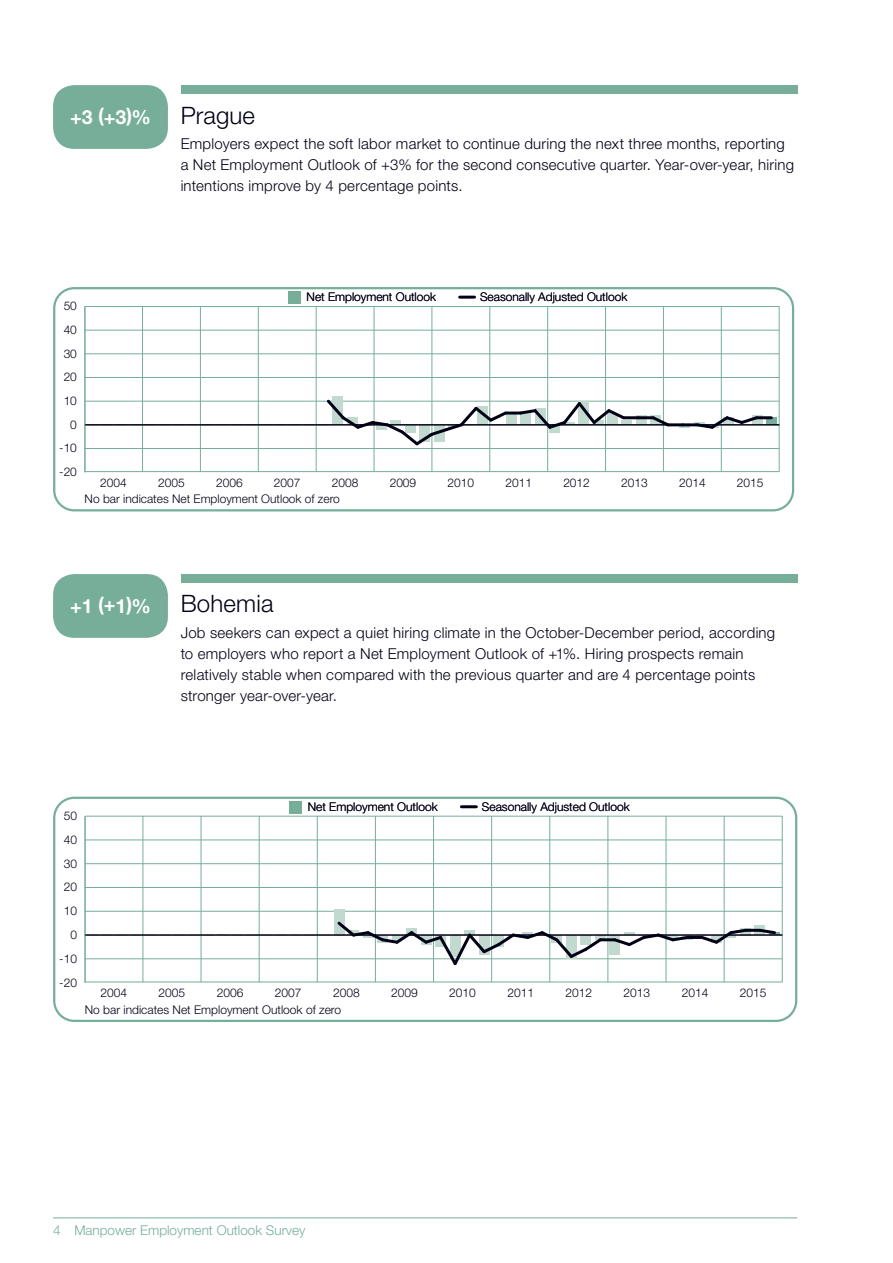
<style>
.page{position:relative;width:893px;height:1263px;background:#fff}
.page>*{position:absolute;margin:0;border:0;box-sizing:border-box;transform-origin:0 0}
.t1{font:300 24px "Helvetica Neue LT Std";letter-spacing:.01em;color:#000116}
.t2{font:700 19.5px "Helvetica Neue LT Std";color:#fff}
.t3{font:300 15px/21px "Helvetica Neue LT Std";letter-spacing:.015em;color:#000116}
.t4{font:300 13.5px "Helvetica Neue LT Std";color:#76ae99}
.t5{font:300 12px/23.7px "Helvetica Neue LT Std";color:#000116;text-align:right}
</style>
<div class="page">
<hr style="left:53px;top:1218px;width:744px;height:1px;background:#76ae99">
<svg style="left:53px;top:287px;width:741px;height:224px"></svg>
<svg style="left:53px;top:797px;width:744px;height:225px"></svg>
<div style="left:181px;top:85px;width:616px;height:9px;background:#76ae99"></div>
<div style="left:181px;top:574px;width:616px;height:9px;background:#76ae99"></div>
<div style="left:53px;top:574px;width:115px;height:64px;background:#76ae99;border-radius:21px"></div>
<div style="left:53px;top:85px;width:115px;height:64px;background:#76ae99;border-radius:21px"></div>
<h2 class="t2" style="left:70px;top:110px;width:82px">+3 (+3)%</h2>
<h1 class="t1" style="left:181px;top:106px;width:76px">Prague</h1>
<p class="t3" style="left:181px;top:134px;width:615px">Employers expect the soft labor market to continue during the next three months, reporting a Net Employment Outlook of +3% for the second consecutive quarter. Year-over-year, hiring intentions improve by 4 percentage points.</p>
<p class="t5" style="left:59px;top:295px;width:19px">50<br>40<br>30<br>20<br>10<br>0 -10 -20</p>
<p class="t5" style="left:307px;top:286px;width:131px">Net Employment Outlook</p>
<p class="t5" style="left:480px;top:286px;width:149px">Seasonally Adjusted Outlook</p>
<p class="t5" style="left:100px;top:472px;width:28px">2004</p>
<p class="t5" style="left:158px;top:472px;width:28px">2005</p>
<p class="t5" style="left:216px;top:472px;width:28px">2006</p>
<p class="t5" style="left:274px;top:472px;width:28px">2007</p>
<p class="t5" style="left:332px;top:472px;width:28px">2008</p>
<p class="t5" style="left:390px;top:472px;width:28px">2009</p>
<p class="t5" style="left:447px;top:472px;width:28px">2010</p>
<p class="t5" style="left:505px;top:472px;width:28px">2011</p>
<p class="t5" style="left:563px;top:472px;width:28px">2012</p>
<p class="t5" style="left:621px;top:472px;width:28px">2013</p>
<p class="t5" style="left:679px;top:472px;width:28px">2014</p>
<p class="t5" style="left:737px;top:472px;width:28px">2015</p>
<p class="t5" style="left:85px;top:488px;width:257px">No bar indicates Net Employment Outlook of zero</p>
<h2 class="t2" style="left:70px;top:599px;width:82px">+1 (+1)%</h2>
<h1 class="t1" style="left:181px;top:595px;width:94px">Bohemia</h1>
<p class="t3" style="left:181px;top:623px;width:596px">Job seekers can expect a quiet hiring climate in the October-December period, according to employers who report a Net Employment Outlook of +1%. Hiring prospects remain relatively stable when compared with the previous quarter and are 4 percentage points stronger year-over-year.</p>
<p class="t5" style="left:59px;top:805px;width:19px">50<br>40<br>30<br>20<br>10<br>0 -10 -20</p>
<p class="t5" style="left:308px;top:796px;width:132px">Net Employment Outlook</p>
<p class="t5" style="left:482px;top:796px;width:149px">Seasonally Adjusted Outlook</p>
<p class="t5" style="left:100px;top:982px;width:28px">2004</p>
<p class="t5" style="left:159px;top:982px;width:28px">2005</p>
<p class="t5" style="left:217px;top:982px;width:28px">2006</p>
<p class="t5" style="left:275px;top:982px;width:28px">2007</p>
<p class="t5" style="left:333px;top:982px;width:28px">2008</p>
<p class="t5" style="left:391px;top:982px;width:28px">2009</p>
<p class="t5" style="left:449px;top:982px;width:28px">2010</p>
<p class="t5" style="left:507px;top:982px;width:28px">2011</p>
<p class="t5" style="left:565px;top:982px;width:28px">2012</p>
<p class="t5" style="left:624px;top:982px;width:28px">2013</p>
<p class="t5" style="left:682px;top:982px;width:28px">2014</p>
<p class="t5" style="left:740px;top:982px;width:28px">2015</p>
<p class="t5" style="left:85px;top:998px;width:258px">No bar indicates Net Employment Outlook of zero</p>
<p class="t4" style="left:53px;top:1226px;width:254px">4 Manpower Employment Outlook Survey</p>
</div>
